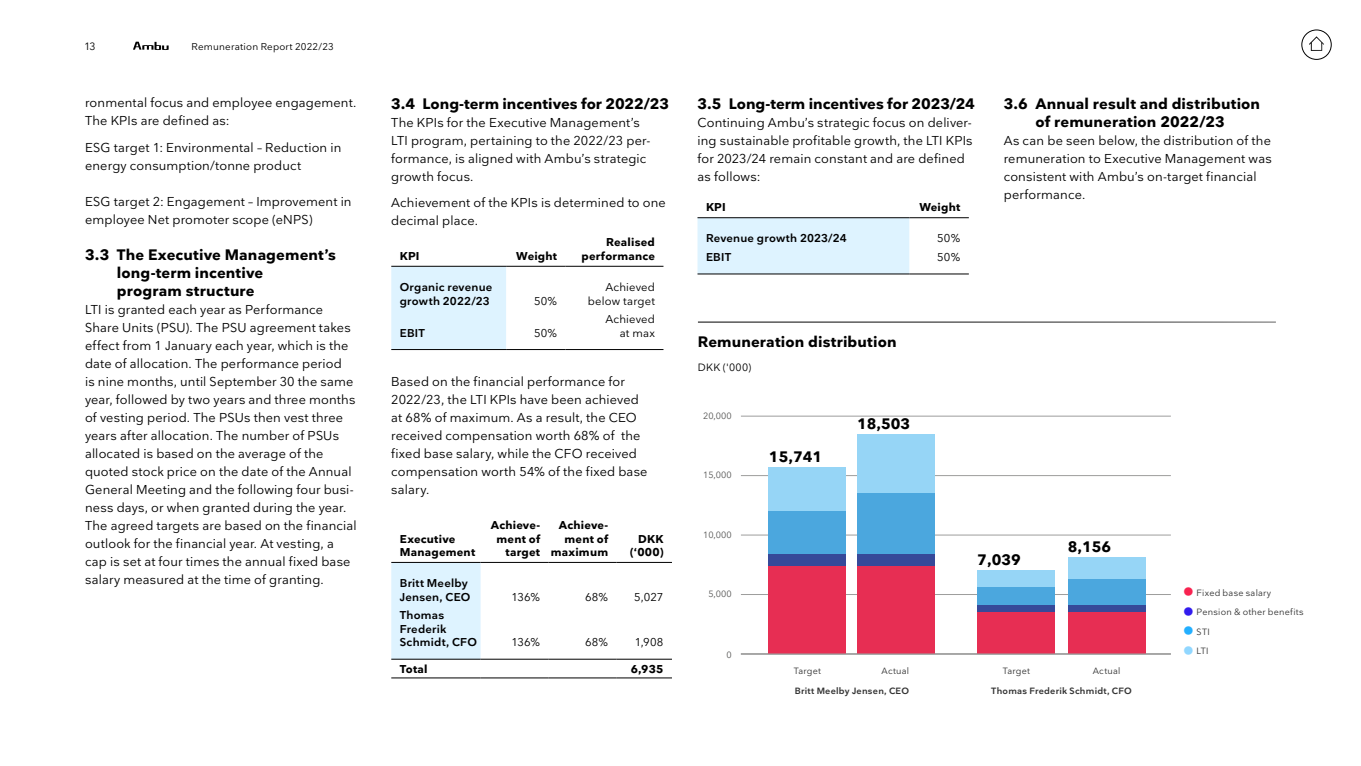
<style>
.page{position:relative;width:1361px;height:766px;background:#fff}
.page>*{position:absolute;margin:0;border:0;box-sizing:border-box;transform-origin:0 0}
.t1{font:700 15px/18px "Nationale";letter-spacing:.005em;color:#000}
.t2{font:12.75px/18px "Nationale";letter-spacing:.01em;color:#000}
.t3{font:700 11.25px/13.5px "Nationale";letter-spacing:.02em;color:#000;text-align:right}
.t4{font:600 11.25px/13.5px "Nationale";letter-spacing:.02em;color:#000}
.t5{font:11.25px/13.5px "Nationale";letter-spacing:.015em;color:#000;text-align:right}
.t6{font:10.5px "Nationale";letter-spacing:.04em;color:#000}
.t7{font:9.75px "Nationale";letter-spacing:.02em;color:#000}
.t8{font:9px "Nationale";letter-spacing:.025em;color:#333}
.t9{font:600 9px "Nationale";letter-spacing:.03em;color:#333}
.t10{font:9px "Nationale";color:#575756}
.s1{font-size:24px;color:#f82350}
.s2{font-size:24px;color:#321cee}
.s3{font-size:24px;color:#23afff}
.s4{font-size:24px;color:#91d7ff}
</style>
<div class="page">
<div style="left:391px;top:267px;width:115px;height:82px;background:#def3ff"></div>
<hr style="left:391px;top:266px;width:115px;height:1px;background:#000">
<hr style="left:506px;top:266px;width:60px;height:1px;background:#000">
<hr style="left:566px;top:266px;width:97px;height:1px;background:#000">
<hr style="left:391px;top:349px;width:115px;height:1px;background:#000">
<hr style="left:506px;top:349px;width:60px;height:1px;background:#000">
<hr style="left:566px;top:349px;width:97px;height:1px;background:#000">
<div style="left:391px;top:563px;width:89px;height:95px;background:#def3ff"></div>
<hr style="left:391px;top:562px;width:89px;height:1px;background:#000">
<hr style="left:480px;top:562px;width:69px;height:1px;background:#000">
<hr style="left:549px;top:562px;width:68px;height:1px;background:#000">
<hr style="left:617px;top:562px;width:55px;height:1px;background:#000">
<hr style="left:391px;top:658px;width:89px;height:1px;background:#000">
<hr style="left:480px;top:658px;width:69px;height:1px;background:#000">
<hr style="left:549px;top:658px;width:68px;height:1px;background:#000">
<hr style="left:617px;top:658px;width:55px;height:1px;background:#000">
<hr style="left:391px;top:677px;width:89px;height:1px;background:#000">
<hr style="left:480px;top:677px;width:69px;height:1px;background:#000">
<hr style="left:549px;top:677px;width:68px;height:1px;background:#000">
<hr style="left:617px;top:677px;width:55px;height:1px;background:#000">
<div style="left:697px;top:218px;width:212px;height:55px;background:#def3ff"></div>
<hr style="left:697px;top:217px;width:212px;height:1px;background:#000">
<hr style="left:909px;top:217px;width:60px;height:1px;background:#000">
<hr style="left:697px;top:273px;width:212px;height:1px;background:#000">
<hr style="left:909px;top:273px;width:60px;height:1px;background:#000">
<hr style="left:698px;top:321px;width:578px;height:1px;background:#000">
<hr style="left:741px;top:594px;width:430px;height:1px;background:#9d9d9c">
<hr style="left:741px;top:534px;width:430px;height:1px;background:#9d9d9c">
<hr style="left:741px;top:475px;width:430px;height:1px;background:#9d9d9c">
<hr style="left:741px;top:416px;width:430px;height:1px;background:#9d9d9c">
<div style="left:769px;top:466px;width:77px;height:44px;background:#96d5f6"></div>
<div style="left:857px;top:434px;width:77px;height:59px;background:#96d5f6"></div>
<div style="left:977px;top:570px;width:77px;height:16px;background:#96d5f6"></div>
<div style="left:1068px;top:557px;width:77px;height:22px;background:#96d5f6"></div>
<div style="left:769px;top:510px;width:77px;height:44px;background:#4ba7de"></div>
<div style="left:857px;top:493px;width:77px;height:61px;background:#4ba7de"></div>
<div style="left:977px;top:586px;width:77px;height:19px;background:#4ba7de"></div>
<div style="left:1068px;top:579px;width:77px;height:26px;background:#4ba7de"></div>
<div style="left:769px;top:554px;width:77px;height:12px;background:#364999"></div>
<div style="left:857px;top:554px;width:77px;height:12px;background:#364999"></div>
<div style="left:977px;top:605px;width:77px;height:7px;background:#364999"></div>
<div style="left:1068px;top:605px;width:77px;height:7px;background:#364999"></div>
<div style="left:769px;top:566px;width:77px;height:87px;background:#e72e53"></div>
<div style="left:857px;top:566px;width:77px;height:87px;background:#e72e53"></div>
<div style="left:977px;top:612px;width:77px;height:41px;background:#e72e53"></div>
<div style="left:1068px;top:612px;width:77px;height:41px;background:#e72e53"></div>
<hr style="left:741px;top:653px;width:430px;height:1px;background:#9d9d9c">
<svg style="left:133px;top:42px;width:36px;height:8px"></svg>
<div style="left:1301px;top:30px;width:30px;height:30px;border:1px solid #000;border-radius:50%"></div>
<div style="left:1311px;top:42px;width:11px;height:9px;border:1px solid #000"></div>
<svg style="left:1309px;top:36px;width:15px;height:9px"></svg>
<p class="t6" style="left:85px;top:40px;width:12px">13</p>
<p class="t7" style="left:192px;top:40px;width:144px">Remuneration Report 2022/23</p>
<p class="t2" style="left:85px;top:93px;width:273px">ronmental focus and employee engagement.<br>The KPIs are defined as:</p>
<p class="t2" style="left:85px;top:138px;width:258px">ESG target 1: Environmental – Reduction in energy consumption/tonne product</p>
<p class="t2" style="left:85px;top:192px;width:268px">ESG target 2: Engagement – Improvement in employee Net promoter scope (eNPS)</p>
<p class="t1" style="left:117px;top:245px;width:221px;text-indent:-32px">3.3 The Executive Management’s long-term incentive<br>program structure</p>
<p class="t2" style="left:85px;top:300px;width:273px">LTI is granted each year as Performance Share Units (PSU). The PSU agreement takes effect from 1 January each year, which is the date of allocation. The performance period<br>is nine months, until September 30 the same year, followed by two years and three months of vesting period. The PSUs then vest three years after allocation. The number of PSUs allocated is based on the average of the quoted stock price on the date of the Annual General Meeting and the following four busi&shy;ness days, or when granted during the year.<br>The agreed targets are based on the financial outlook for the financial year. At vesting, a cap is set at four times the annual fixed base salary measured at the time of granting.</p>
<p class="t1" style="left:391px;top:94px;width:279px">3.4 Long-term incentives for 2022/23</p>
<p class="t2" style="left:391px;top:113px;width:260px">The KPIs for the Executive Management’s LTI program, pertaining to the 2022/23 per&shy;formance, is aligned with Ambu’s strategic growth focus.</p>
<p class="t2" style="left:391px;top:193px;width:276px">Achievement of the KPIs is determined to one decimal place.</p>
<p class="t3" style="left:400px;top:249px;width:21px">KPI</p>
<p class="t3" style="left:516px;top:249px;width:42px">Weight</p>
<p class="t3" style="left:581px;top:235px;width:75px">Realised performance</p>
<p class="t4" style="left:400px;top:280px;width:94px">Organic revenue growth 2022/23</p>
<p class="t5" style="left:534px;top:293px;width:25px">50%</p>
<p class="t5" style="left:588px;top:280px;width:69px">Achieved below target</p>
<p class="t5" style="left:605px;top:312px;width:51px">Achieved at max</p>
<p class="t2" style="left:391px;top:372px;width:258px">Based on the financial performance for 2022/23, the LTI KPIs have been achieved at 68% of maximum. As a result, the CEO received compensation worth 68% of the fixed base salary, while the CFO received compensation worth 54% of the fixed base salary.</p>
<p class="t3" style="left:400px;top:531px;width:77px;text-align:left">Executive<br>Management</p>
<p class="t4" style="left:400px;top:326px;width:27px">EBIT</p>
<p class="t5" style="left:534px;top:326px;width:25px">50%</p>
<p class="t3" style="left:491px;top:518px;width:51px">Achieve&shy;ment of target</p>
<p class="t3" style="left:551px;top:518px;width:59px">Achieve&shy;ment of maximum</p>
<p class="t3" style="left:630px;top:531px;width:35px">DKK (‘000)</p>
<p class="t4" style="left:400px;top:576px;width:72px">Britt Meelby<br>Jensen, CEO</p>
<p class="t4" style="left:400px;top:608px;width:79px">Thomas<br>Frederik<br>Schmidt, CFO</p>
<p class="t5" style="left:511px;top:589px;width:30px">136%</p>
<p class="t5" style="left:585px;top:589px;width:25px">68%</p>
<p class="t5" style="left:634px;top:589px;width:31px">5,027</p>
<p class="t5" style="left:511px;top:635px;width:30px">136%</p>
<p class="t5" style="left:585px;top:635px;width:25px">68%</p>
<p class="t5" style="left:635px;top:635px;width:30px">1,908</p>
<p class="t3" style="left:400px;top:661px;width:29px">Total</p>
<p class="t3" style="left:631px;top:661px;width:34px">6,935</p>
<p class="t1" style="left:697px;top:94px;width:279px">3.5 Long-term incentives for 2023/24</p>
<p class="t2" style="left:697px;top:113px;width:277px">Continuing Ambu’s strategic focus on deliver&shy;ing sustainable profitable growth, the LTI KPIs for 2023/24 remain constant and are defined as follows:</p>
<p class="t3" style="left:706px;top:200px;width:21px">KPI</p>
<p class="t3" style="left:919px;top:200px;width:42px">Weight</p>
<p class="t4" style="left:706px;top:231px;width:142px">Revenue growth 2023/24</p>
<p class="t5" style="left:937px;top:231px;width:25px">50%</p>
<p class="t4" style="left:706px;top:250px;width:27px">EBIT</p>
<p class="t5" style="left:937px;top:250px;width:25px">50%</p>
<p class="t1" style="left:1003px;top:94px;width:258px;text-align:center">3.6 Annual result and distribution of remuneration 2022/23</p>
<p class="t2" style="left:1003px;top:131px;width:270px">As can be seen below, the distribution of the remuneration to Executive Management was consistent with Ambu’s on-target financial performance.</p>
<p class="t1" style="left:698px;top:332px;width:200px">Remuneration distribution</p>
<p class="t6" style="left:698px;top:360px;width:55px">DKK ('000)</p>
<p class="t10" style="left:703px;top:409px;width:30px">20,000</p>
<p class="t10" style="left:703px;top:469px;width:30px">15,000</p>
<p class="t1" style="left:769px;top:447px;width:55px">15,741</p>
<p class="t1" style="left:857px;top:414px;width:55px">18,503</p>
<p class="t10" style="left:703px;top:529px;width:30px">10,000</p>
<p class="t10" style="left:708px;top:587px;width:25px">5,000</p>
<p class="t10" style="left:726px;top:649px;width:7px">0</p>
<p class="t1" style="left:977px;top:550px;width:45px">7,039</p>
<p class="t1" style="left:1068px;top:537px;width:45px">8,156</p>
<p class="t8" style="left:794px;top:665px;width:29px">Target</p>
<p class="t8" style="left:881px;top:665px;width:29px">Actual</p>
<p class="t8" style="left:1003px;top:665px;width:29px">Target</p>
<p class="t8" style="left:1093px;top:665px;width:29px">Actual</p>
<p class="t9" style="left:991px;top:684px;width:142px">Thomas Frederik Schmidt, CFO</p>
<p class="t9" style="left:795px;top:684px;width:116px">Britt Meelby Jensen, CEO</p>
<p class="t8" style="left:1182px;top:586px;width:90px"><span class="s1">•</span> Fixed base salary</p>
<p class="t8" style="left:1182px;top:606px;width:123px"><span class="s2">•</span> Pension &amp; other benefits</p>
<p class="t8" style="left:1182px;top:625px;width:29px"><span class="s3">•</span> STI</p>
<p class="t8" style="left:1182px;top:645px;width:28px"><span class="s4">•</span> LTI</p>
</div>
